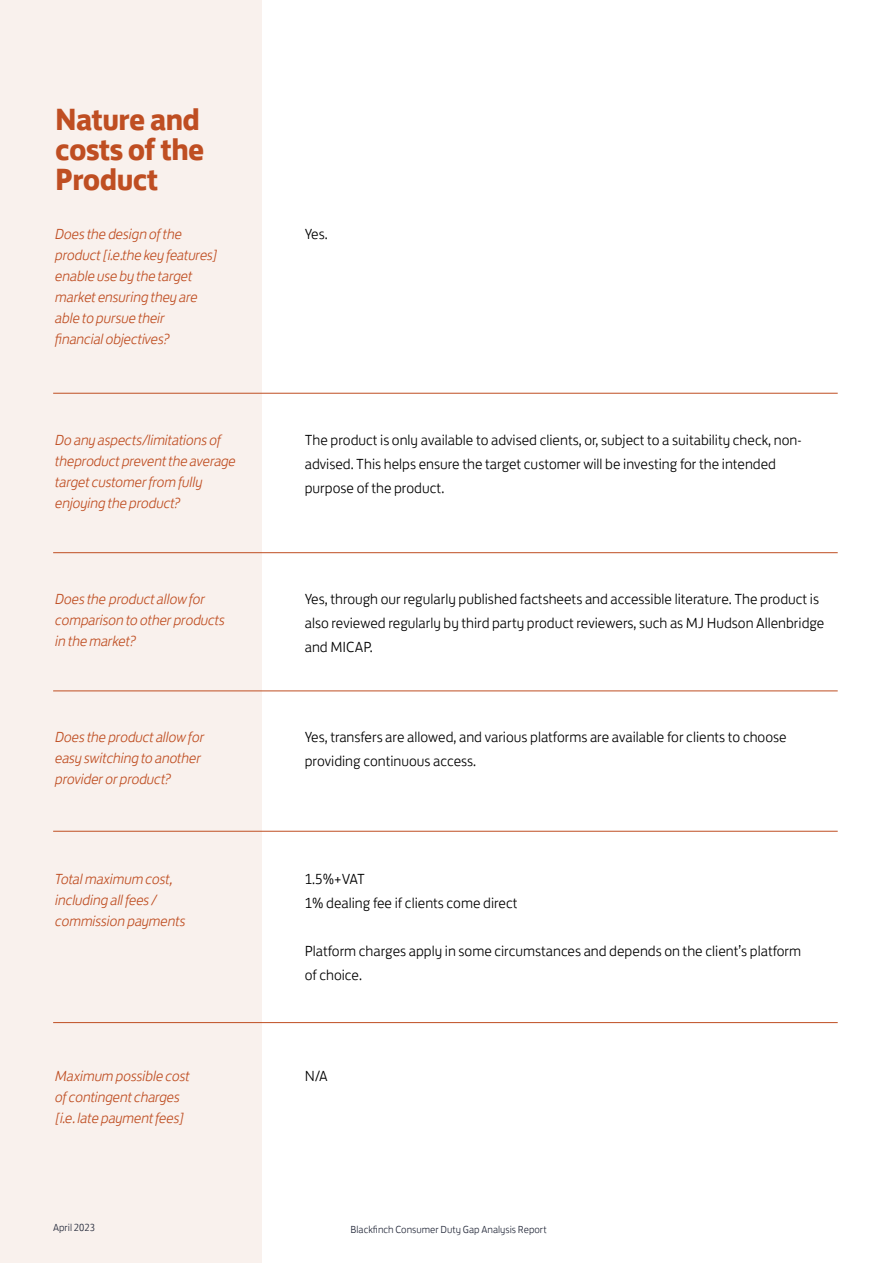
<style>
.page{position:relative;width:893px;height:1263px;background:#fff}
.page>*{position:absolute;margin:0;border:0;box-sizing:border-box;transform-origin:0 0}
.t1{font:700 31.5px/30px "FS Jack";letter-spacing:-.02em;color:#bf4e22}
.t2{font:300 15px/24px "FS Jack";color:#000}
.t3{font:italic 300 15px/21px "FS Jack";letter-spacing:-.02em;color:#bf4e22}
.t4{font:300 10.5px "FS Jack";color:#24293a}
</style>
<div class="page">
<div style="left:0;top:0;width:261px;height:1263px;background:#f9f1ed"></div>
<hr style="left:53px;top:393px;width:785px;height:1px;background:#bf4e22">
<hr style="left:53px;top:552px;width:785px;height:1px;background:#bf4e22">
<hr style="left:53px;top:691px;width:785px;height:1px;background:#bf4e22">
<hr style="left:53px;top:831px;width:785px;height:1px;background:#bf4e22">
<hr style="left:53px;top:1022px;width:785px;height:1px;background:#bf4e22">
<h1 class="t1" style="left:55px;top:102px;width:151px">Nature and costs of the<br>Product</h1>
<p class="t3" style="left:55px;top:223px;width:164px">Does the design of the product [i.e.the key features] enable use by the target market ensuring they are able to pursue their<br>financial objectives?</p>
<p class="t2" style="left:305px;top:220px;width:25px">Yes.</p>
<p class="t3" style="left:55px;top:428px;width:182px">Do any aspects/limitations of theproduct prevent the average target customer from fully enjoying the product?</p>
<p class="t2" style="left:305px;top:426px;width:498px">The product is only available to advised clients, or, subject to a suitability check, non&shy;advised. This helps ensure the target customer will be investing for the intended purpose of the product.</p>
<p class="t3" style="left:55px;top:587px;width:171px">Does the product allow for comparison to other products in the market?</p>
<p class="t2" style="left:305px;top:585px;width:521px">Yes, through our regularly published factsheets and accessible literature. The product is also reviewed regularly by third party product reviewers, such as MJ Hudson Allenbridge and MICAP.</p>
<p class="t3" style="left:55px;top:725px;width:151px">Does the product allow for easy switching to another provider or product?</p>
<p class="t2" style="left:305px;top:724px;width:483px">Yes, transfers are allowed, and various platforms are available for clients to choose providing continuous access.</p>
<p class="t3" style="left:55px;top:867px;width:132px">Total maximum cost, including all fees / commission payments</p>
<p class="t2" style="left:305px;top:865px;width:214px">1.5%+VAT<br>1% dealing fee if clients come direct</p>
<p class="t2" style="left:305px;top:937px;width:498px">Platform charges apply in some circumstances and depends on the client’s platform of choice.</p>
<p class="t3" style="left:55px;top:1064px;width:136px">Maximum possible cost of contingent charges [i.e. late payment fees]</p>
<p class="t2" style="left:305px;top:1062px;width:24px">N/A</p>
<p class="t4" style="left:53px;top:1219px;width:43px">April 2023</p>
<p class="t4" style="left:351px;top:1221px;width:198px">Blackfinch Consumer Duty Gap Analysis Report</p>
</div>
